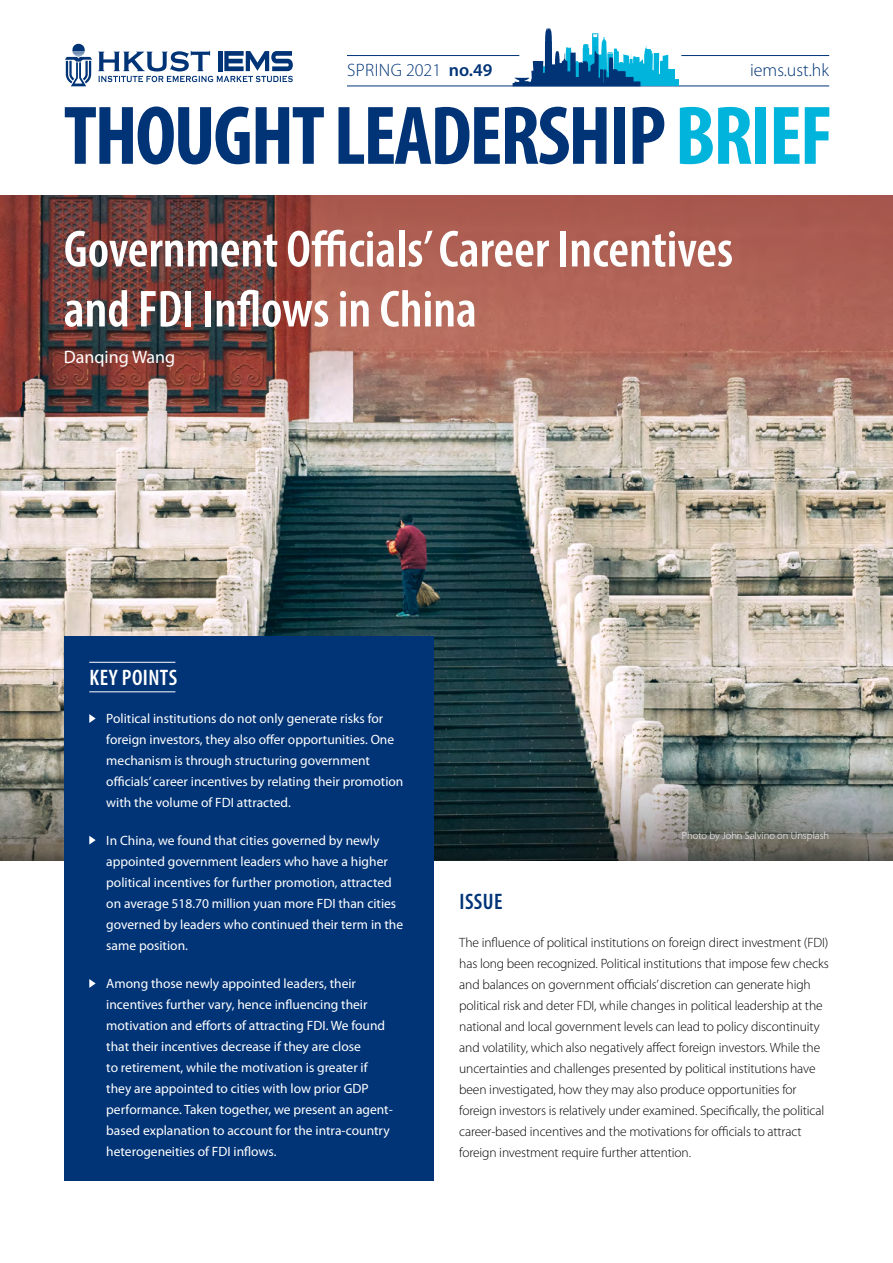
<style>
.page{position:relative;width:893px;height:1263px;background:#fff}
.page>*{position:absolute;margin:0;border:0;box-sizing:border-box;transform-origin:0 0}
.t1{font:700 condensed 84px "Myriad Pro";letter-spacing:-.025em;color:#003477}
.t2{font:600 condensed 52.5px/60px "Myriad Pro";color:#fff}
.t3{font:600 condensed 22.5px "Myriad Pro";letter-spacing:.02em;color:#fff}
.t4{font:600 condensed 22.5px "Myriad Pro";letter-spacing:.02em;color:#003477}
.t5{font:300 18px "Myriad Pro";letter-spacing:.02em;color:#003477}
.t6{font:18px "Myriad Pro";color:#fff}
.t7{font:300 18px "Myriad Pro";color:#003477}
.t8{font:13.5px/21px "Myriad Pro";color:#fff}
.t9{font:300 13.5px/21px "Myriad Pro";letter-spacing:-.01em;color:#000}
.t10{font:300 10.5px "Myriad Pro";color:#fff}
.s1{font-weight:600}
.s2{color:#00b4dc}
</style>
<div class="page">
<hr style="left:347px;top:86px;width:482px;height:1px;background:#003477">
<hr style="left:347px;top:55px;width:172px;height:1px;background:#003477">
<hr style="left:681px;top:55px;width:148px;height:1px;background:#003477">
<img style="left:0;top:196px;width:893px;height:559px">
<svg style="left:0;top:755px;width:893px;height:105px;background:#5f6865"></svg>
<svg style="left:98px;top:51px;width:195px;height:31px"></svg>
<svg style="left:65px;top:44px;width:27px;height:42px"></svg>
<div style="left:663px;top:70px;width:12px;height:16px;background:#00b4dc"></div>
<div style="left:667px;top:79px;width:12px;height:7px;background:#00b4dc"></div>
<svg style="left:513px;top:28px;width:155px;height:58px"></svg>
<div style="left:64px;top:637px;width:370px;height:544px;background:#003477"></div>
<svg style="left:89px;top:714px;width:7px;height:9px"></svg>
<svg style="left:89px;top:836px;width:7px;height:8px"></svg>
<svg style="left:89px;top:979px;width:7px;height:9px"></svg>
<hr style="left:89px;top:662px;width:86px;height:1px;background:#fff">
<hr style="left:89px;top:691px;width:86px;height:1px;background:#fff">
<h3 class="t5" style="left:347px;top:60px;width:147px">SPRING 2021 <span class="s1">no.49</span></h3>
<h3 class="t7" style="left:750px;top:60px;width:81px">iems.ust.hk</h3>
<h1 class="t1" style="left:64px;top:83px;width:770px">THOUGHT LEADERSHIP <span class="s2">BRIEF</span></h1>
<h2 class="t2" style="left:64px;top:218px;width:671px">Government Officials’ Career Incentives and FDI Inflows in China</h2>
<h3 class="t6" style="left:64px;top:347px;width:113px">Danqing Wang</h3>
<h3 class="t3" style="left:90px;top:664px;width:89px">KEY POINTS</h3>
<p class="t8" style="left:106px;top:708px;width:299px">Political institutions do not only generate risks for foreign investors, they also offer opportunities. One mechanism is through structuring government officials’ career incentives by relating their promotion with the volume of FDI attracted.</p>
<p class="t8" style="left:106px;top:830px;width:298px">In China, we found that cities governed by newly appointed government leaders who have a higher political incentives for further promotion, attracted on average 518.70 million yuan more FDI than cities governed by leaders who continued their term in the same position.</p>
<p class="t8" style="left:106px;top:973px;width:288px">Among those newly appointed leaders, their incentives further vary, hence influencing their motivation and efforts of attracting FDI. We found that their incentives decrease if they are close<br>to retirement, while the motivation is greater if they are appointed to cities with low prior GDP performance. Taken together, we present an agent&shy;based explanation to account for the intra-country heterogeneities of FDI inflows.</p>
<p class="t10" style="left:682px;top:830px;width:149px">Photo by John Salvino on Unsplash</p>
<h3 class="t4" style="left:459px;top:887px;width:45px">ISSUE</h3>
<p class="t9" style="left:459px;top:932px;width:371px">The influence of political institutions on foreign direct investment (FDI) has long been recognized. Political institutions that impose few checks and balances on government officials’ discretion can generate high political risk and deter FDI, while changes in political leadership at the national and local government levels can lead to policy discontinuity and volatility, which also negatively affect foreign investors. While the uncertainties and challenges presented by political institutions have been investigated, how they may also produce opportunities for foreign investors is relatively under examined. Specifically, the political career-based incentives and the motivations for officials to attract foreign investment require further attention.</p>
</div>
